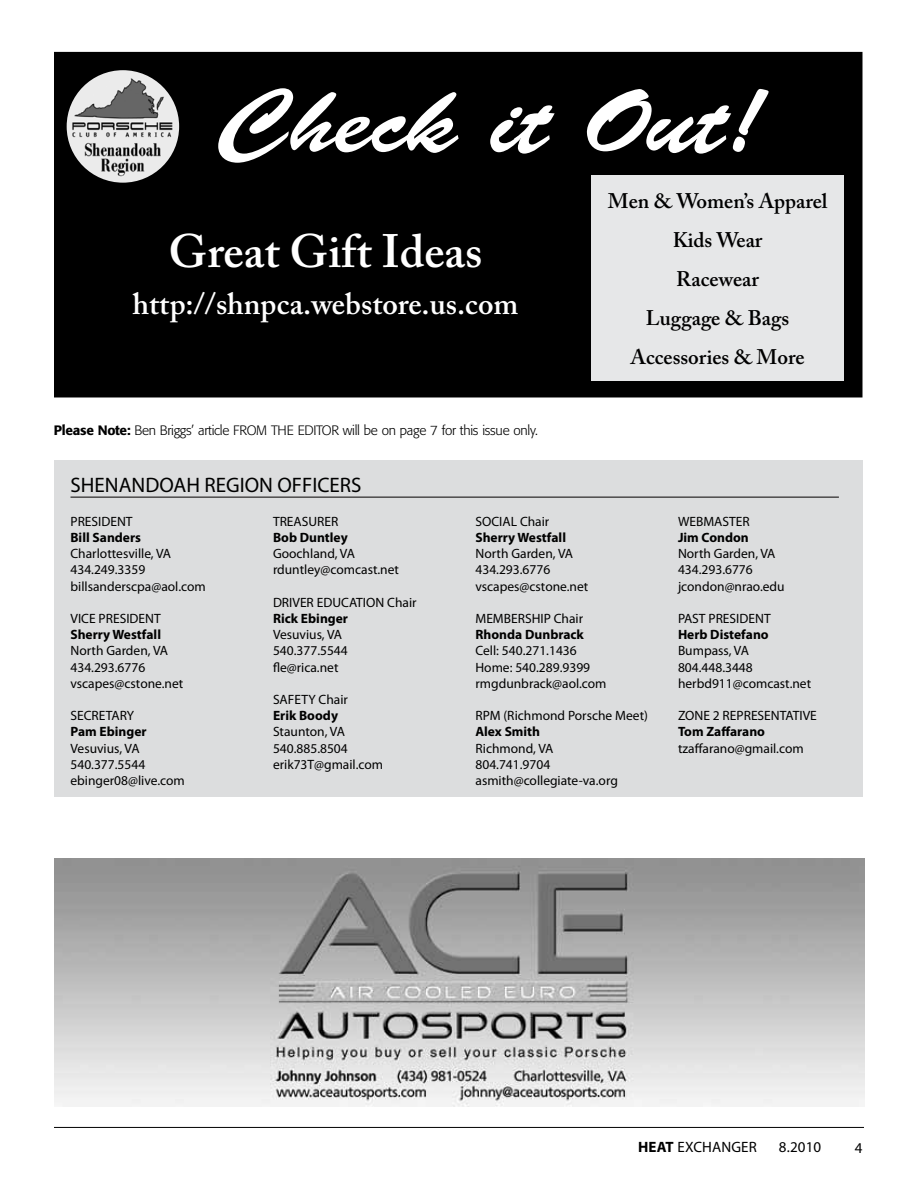
<style>
.page{position:relative;width:918px;height:1188px;background:#fff}
.page>*{position:absolute;margin:0;border:0;box-sizing:border-box;transform-origin:0 0}
.t1{font:90px "Brush Script Std";color:#fff;scale:1.12 1}
.t2{font:600 46.5px "Adobe Caslon Pro";color:#fff}
.t3{font:600 30.45px "Adobe Caslon Pro";color:#fff}
.t4{font:600 21px/39px "Adobe Caslon Pro";color:#000;text-align:center}
.t5{font:21px "Myriad Pro";color:#000}
.t6{font:15px "Myriad Pro";letter-spacing:.01em;color:#000}
.t7{font:13.5px/16.2px "Myriad Pro";color:#000}
.t8{font:700 13.5px "Myriad Pro";color:#000}
.t9{font:300 13.5px "Formata";letter-spacing:-.02em;color:#000}
.s1{font-weight:500}
.s2{font-weight:700}
</style>
<div class="page">
<div style="left:54px;top:460px;width:808px;height:337px;background:#dcddde"></div>
<hr style="left:54px;top:1127px;width:810px;height:1px;background:#000">
<img style="left:54px;top:859px;width:810px;height:248px">
<hr style="left:70px;top:497px;width:769px;height:1px;background:#030000">
<div style="left:56px;top:53px;width:805px;height:343px;background:#000"></div>
<div style="left:54px;top:52px;width:808px;height:345px;border:3px solid #000"></div>
<div style="left:591px;top:175px;width:253px;height:206px;background:#e6e7e8"></div>
<img style="left:66px;top:69px;width:114px;height:115px;border-radius:57px">
<div style="left:64px;top:68px;width:117px;height:117px;border:2px solid #000;border-radius:50%"></div>
<h1 class="t1" style="left:219px;top:72px;width:489px">Check it Out!</h1>
<h2 class="t2" style="left:169px;top:224px;width:315px">Great Gift Ideas</h2>
<h3 class="t3" style="left:133px;top:285px;width:387px">http://shnpca.webstore.us.com</h3>
<p class="t9" style="left:54px;top:422px;width:486px"><span class="s1">Please Note:</span> Ben Briggs’ article FROM THE EDITOR will be on page 7 for this issue only.</p>
<h3 class="t5" style="left:70px;top:472px;width:293px">SHENANDOAH REGION OFFICERS</h3>
<h3 class="t4" style="left:608px;top:182px;width:221px">Men &amp; Women’s Apparel<br>Kids Wear<br>Racewear<br>Luggage &amp; Bags<br>Accessories &amp; More</h3>
<p class="t7" style="left:70px;top:513px;width:64px">PRESIDENT</p>
<p class="t8" style="left:70px;top:529px;width:72px">Bill Sanders</p>
<p class="t7" style="left:70px;top:545px;width:137px">Charlottesville, VA<br>434.249.3359 billsanderscpa@aol.com</p>
<p class="t7" style="left:70px;top:610px;width:92px">VICE PRESIDENT</p>
<p class="t8" style="left:70px;top:626px;width:92px">Sherry Westfall</p>
<p class="t7" style="left:70px;top:643px;width:114px">North Garden, VA<br>434.293.6776 vscapes@cstone.net</p>
<p class="t7" style="left:70px;top:707px;width:65px">SECRETARY</p>
<p class="t8" style="left:70px;top:723px;width:78px">Pam Ebinger</p>
<p class="t7" style="left:70px;top:740px;width:116px">Vesuvius, VA<br>540.377.5544 ebinger08@live.com</p>
<p class="t7" style="left:273px;top:513px;width:67px">TREASURER</p>
<p class="t8" style="left:273px;top:529px;width:76px">Bob Duntley</p>
<p class="t7" style="left:273px;top:545px;width:127px">Goochland, VA rduntley@comcast.net</p>
<p class="t7" style="left:273px;top:594px;width:145px">DRIVER EDUCATION Chair</p>
<p class="t8" style="left:273px;top:610px;width:77px">Rick Ebinger</p>
<p class="t7" style="left:273px;top:626px;width:76px">Vesuvius, VA<br>540.377.5544 fle@rica.net</p>
<p class="t7" style="left:273px;top:691px;width:77px">SAFETY Chair</p>
<p class="t8" style="left:273px;top:707px;width:67px">Erik Boody</p>
<p class="t7" style="left:273px;top:724px;width:112px">Staunton, VA<br>540.885.8504 erik73T@gmail.com</p>
<p class="t7" style="left:476px;top:513px;width:75px">SOCIAL Chair</p>
<p class="t8" style="left:476px;top:529px;width:92px">Sherry Westfall</p>
<p class="t7" style="left:476px;top:545px;width:114px">North Garden, VA<br>434.293.6776 vscapes@cstone.net</p>
<p class="t7" style="left:476px;top:610px;width:109px">MEMBERSHIP Chair</p>
<p class="t8" style="left:476px;top:626px;width:110px">Rhonda Dunbrack</p>
<p class="t7" style="left:476px;top:643px;width:133px">Cell: 540.271.1436<br>Home: 540.289.9399 rmgdunbrack@aol.com</p>
<p class="t7" style="left:476px;top:707px;width:174px">RPM (Richmond Porsche Meet)</p>
<p class="t8" style="left:476px;top:723px;width:66px">Alex Smith</p>
<p class="t7" style="left:476px;top:740px;width:144px">Richmond, VA<br>804.741.9704 asmith@collegiate-va.org</p>
<p class="t7" style="left:678px;top:513px;width:73px">WEBMASTER</p>
<p class="t8" style="left:678px;top:529px;width:72px">Jim Condon</p>
<p class="t7" style="left:678px;top:545px;width:108px">North Garden, VA<br>434.293.6776 jcondon@nrao.edu</p>
<p class="t7" style="left:678px;top:610px;width:94px">PAST PRESIDENT</p>
<p class="t8" style="left:678px;top:626px;width:92px">Herb Distefano</p>
<p class="t7" style="left:678px;top:643px;width:135px">Bumpass, VA<br>804.448.3448 herbd911@comcast.net</p>
<p class="t7" style="left:678px;top:707px;width:140px">ZONE 2 REPRESENTATIVE</p>
<p class="t8" style="left:678px;top:723px;width:89px">Tom Zaffarano</p>
<p class="t7" style="left:678px;top:740px;width:127px">tzaffarano@gmail.com</p>
<p class="t6" style="left:638px;top:1138px;width:120px"><span class="s2">HEAT</span> EXCHANGER</p>
<p class="t6" style="left:779px;top:1138px;width:44px">8.2010</p>
<p class="t6" style="left:855px;top:1139px;width:9px">4</p>
</div>
